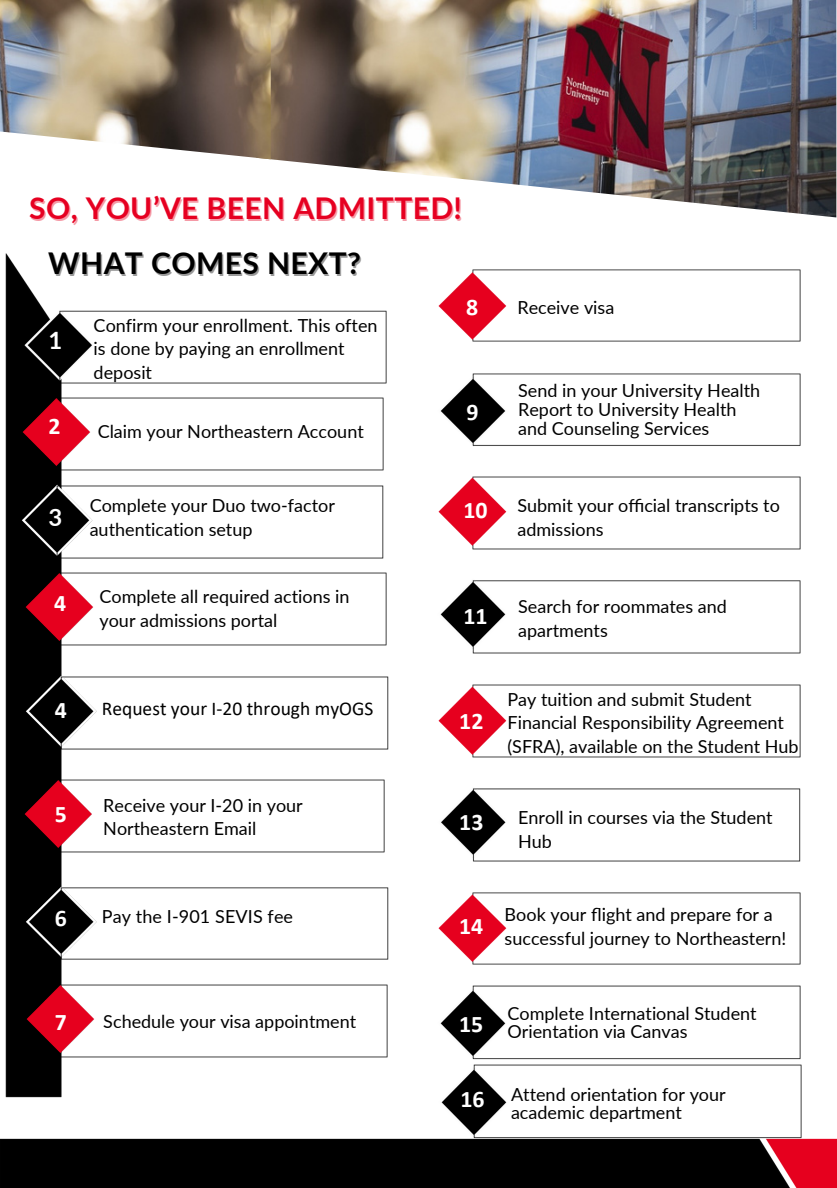
<style>
.page{position:relative;width:837px;height:1188px;background:#fff}
.page>*{position:absolute;margin:0;border:0;box-sizing:border-box;transform-origin:0 0}
.t1{font:700 30px "Lato";letter-spacing:.015em;color:#e60021}
.t2{font:700 30px "Lato";letter-spacing:.015em;color:#000}
.t3{font:700 23.85px "Calibri";color:#fff}
.t4{font:700 23.85px "Lato";color:#fff}
.t5{font:19.5px "Calibri";color:#000}
.t6{font:18px/23.7px "Lato";color:#000}
</style>
<div class="page">
<img style="left:5px;top:253px;width:57px;height:845px">
<img style="left:19px;top:566px;width:368px;height:86px">
<img style="left:268px;top:0;width:568px;height:217px">
<img style="left:0;top:0;width:271px;height:159px">
<img style="left:17px;top:302px;width:370px;height:88px">
<img style="left:16px;top:391px;width:368px;height:86px">
<img style="left:438px;top:269px;width:363px;height:73px">
<img style="left:440px;top:373px;width:361px;height:73px">
<img style="left:438px;top:476px;width:363px;height:74px">
<img style="left:440px;top:580px;width:361px;height:74px">
<img style="left:438px;top:684px;width:363px;height:74px">
<img style="left:441px;top:788px;width:360px;height:74px">
<img style="left:438px;top:892px;width:363px;height:73px">
<img style="left:440px;top:985px;width:361px;height:72px">
<img style="left:17px;top:773px;width:368px;height:86px">
<img style="left:19px;top:879px;width:370px;height:88px">
<img style="left:14px;top:478px;width:370px;height:87px">
<img style="left:20px;top:978px;width:368px;height:86px">
<img style="left:19px;top:669px;width:370px;height:87px">
<img style="left:0;top:1138px;width:837px;height:50px">
<img style="left:431px;top:1057px;width:377px;height:88px">
<p class="t1" style="left:29px;top:190px;width:434px">SO, YOU’VE BEEN ADMITTED!</p>
<p class="t2" style="left:48px;top:245px;width:314px">WHAT COMES NEXT?</p>
<p class="t4" style="left:49px;top:326px;width:15px">1</p>
<p class="t3" style="left:49px;top:417px;width:14px">2</p>
<h1 class="t6" style="left:94px;top:313px;width:285px">Confirm your enrollment. This often is done by paying an enrollment deposit</h1>
<p class="t6" style="left:98px;top:419px;width:268px">Claim your Northeastern Account</p>
<p class="t3" style="left:466px;top:298px;width:14px">8</p>
<p class="t3" style="left:467px;top:402px;width:14px">9</p>
<p class="t6" style="left:517px;top:295px;width:98px">Receive visa</p>
<p class="t6" style="left:518px;top:380px;width:243px;line-height:19.2px">Send in your University Health<br>Report to University Health and Counseling Services</p>
<p class="t4" style="left:49px;top:502px;width:15px">3</p>
<p class="t6" style="left:90px;top:493px;width:247px">Complete your Duo two-factor authentication setup</p>
<p class="t3" style="left:464px;top:500px;width:26px">10</p>
<p class="t6" style="left:517px;top:493px;width:264px">Submit your official transcripts to admissions</p>
<p class="t3" style="left:54px;top:593px;width:14px">4</p>
<p class="t6" style="left:99px;top:584px;width:252px">Complete all required actions in your admissions portal</p>
<p class="t3" style="left:464px;top:606px;width:26px">11</p>
<p class="t6" style="left:518px;top:594px;width:210px">Search for roommates and apartments</p>
<p class="t3" style="left:55px;top:700px;width:14px">4</p>
<p class="t5" style="left:102px;top:701px;width:273px">Request your I-20 through myOGS</p>
<p class="t3" style="left:459px;top:711px;width:26px">12</p>
<p class="t6" style="left:508px;top:687px;width:293px">Pay tuition and submit Student<br>Financial Responsibility Agreement (SFRA), available on the Student Hub</p>
<p class="t3" style="left:55px;top:804px;width:14px">5</p>
<h1 class="t6" style="left:103px;top:793px;width:201px">Receive your I-20 in your<br>Northeastern Email</h1>
<p class="t3" style="left:459px;top:812px;width:26px">13</p>
<p class="t6" style="left:518px;top:806px;width:256px">Enroll in courses via the Student<br>Hub</p>
<p class="t3" style="left:55px;top:908px;width:14px">6</p>
<p class="t3" style="left:55px;top:1012px;width:14px">7</p>
<p class="t6" style="left:102px;top:904px;width:193px">Pay the I-901 SEVIS fee</p>
<p class="t6" style="left:103px;top:1009px;width:254px">Schedule your visa appointment</p>
<p class="t3" style="left:459px;top:916px;width:26px">14</p>
<p class="t6" style="left:505px;top:903px;width:283px">Book your flight and prepare for a successful journey to Northeastern!</p>
<p class="t3" style="left:459px;top:1014px;width:26px">15</p>
<p class="t6" style="left:508px;top:1004px;width:251px;line-height:18px">Complete International Student<br>Orientation via Canvas</p>
<p class="t3" style="left:460px;top:1089px;width:26px">16</p>
<p class="t6" style="left:511px;top:1085px;width:216px;line-height:18px">Attend orientation for your academic department</p>
</div>
